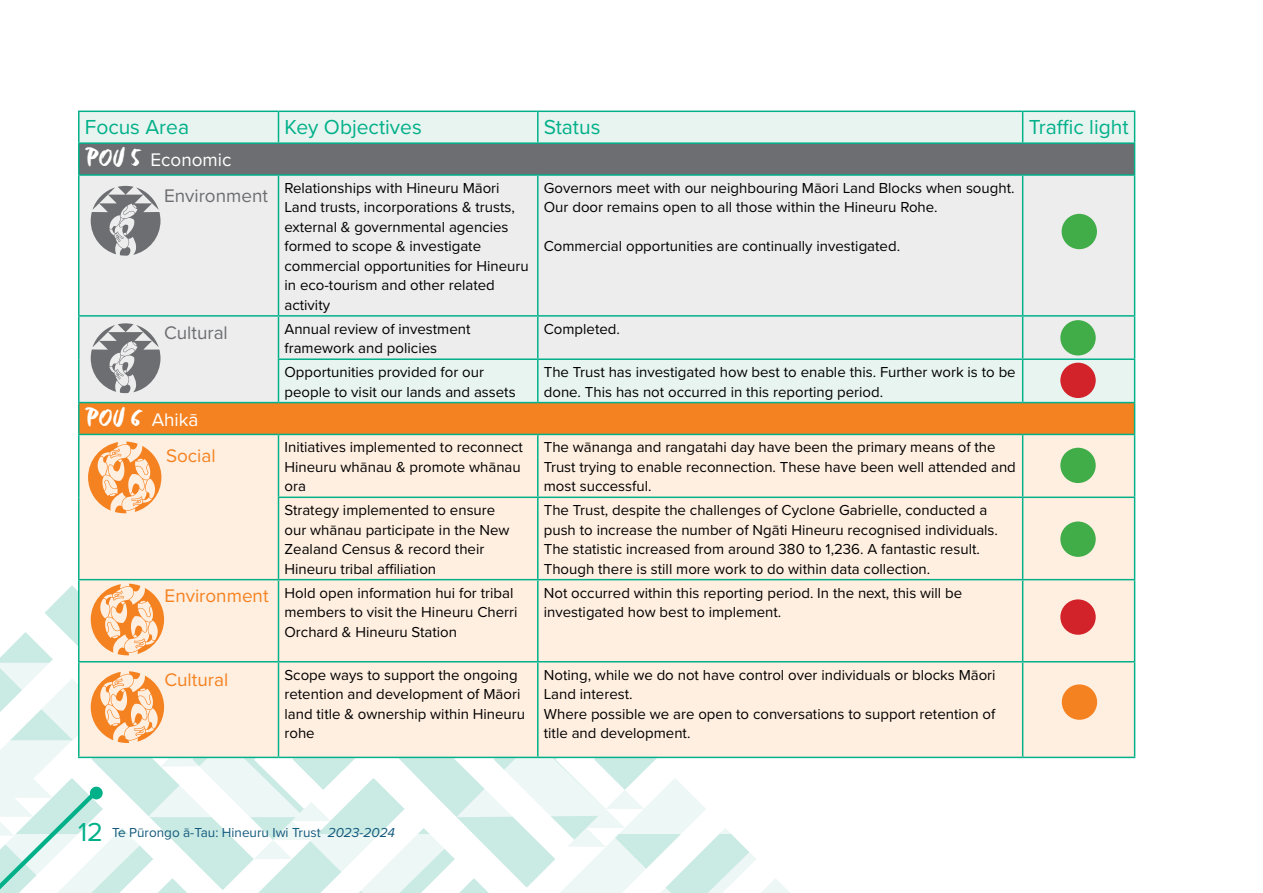
<style>
.page{position:relative;width:1263px;height:893px;background:#fff}
.page>*{position:absolute;margin:0;border:0;box-sizing:border-box;transform-origin:0 0}
.t1{font:21px "Proxima Nova";color:#00b089}
.t2{font:18.9px "Proxima Nova";color:#f58220}
.t3{font:18.9px "Proxima Nova";color:#fff}
.t4{font:18.9px "Proxima Nova";color:#6d6e71}
.t5{font:15px/19.5px "Proxima Nova";color:#000}
.t6{font:13.5px "Proxima Nova";color:#135a7d}
.s1{font-family:"Six Hands Brush";font-size:27px}
.s2{font-size:27px;color:#00b089}
.s3{font-style:italic}
</style>
<div class="page">
<div style="left:80px;top:112px;width:1054px;height:30px;background:#e8f4f0"></div>
<div style="left:79px;top:143px;width:1055px;height:32px;background:#6d6e71"></div>
<div style="left:80px;top:176px;width:1054px;height:226px;background:#ededee"></div>
<div style="left:79px;top:403px;width:1055px;height:31px;background:#f58220"></div>
<div style="left:80px;top:435px;width:1054px;height:322px;background:#ffefe1"></div>
<hr style="left:78px;top:111px;width:200px;height:1px;background:#00b089">
<hr style="left:78px;top:112px;width:2px;height:30px;background:#00b089">
<hr style="left:278px;top:111px;width:260px;height:1px;background:#00b089">
<hr style="left:278px;top:112px;width:1px;height:30px;background:#00b089">
<hr style="left:538px;top:111px;width:485px;height:1px;background:#00b089">
<hr style="left:537px;top:112px;width:1px;height:30px;background:#00b089">
<hr style="left:1023px;top:111px;width:112px;height:1px;background:#00b089">
<hr style="left:1022px;top:112px;width:1px;height:30px;background:#00b089">
<hr style="left:1134px;top:112px;width:1px;height:30px;background:#00b089">
<hr style="left:78px;top:142px;width:200px;height:2px;background:#00b089">
<hr style="left:78px;top:144px;width:2px;height:30px;background:#00b089">
<hr style="left:278px;top:142px;width:260px;height:2px;background:#00b089">
<hr style="left:538px;top:142px;width:485px;height:2px;background:#00b089">
<hr style="left:1023px;top:142px;width:112px;height:2px;background:#00b089">
<hr style="left:1134px;top:144px;width:1px;height:30px;background:#00b089">
<hr style="left:78px;top:174px;width:200px;height:2px;background:#00b089">
<hr style="left:78px;top:176px;width:2px;height:139px;background:#00b089">
<hr style="left:278px;top:174px;width:260px;height:2px;background:#00b089">
<hr style="left:278px;top:176px;width:1px;height:139px;background:#00b089">
<hr style="left:538px;top:174px;width:485px;height:2px;background:#00b089">
<hr style="left:537px;top:176px;width:1px;height:139px;background:#00b089">
<hr style="left:1023px;top:174px;width:112px;height:2px;background:#00b089">
<hr style="left:1022px;top:176px;width:1px;height:139px;background:#00b089">
<hr style="left:1134px;top:176px;width:1px;height:139px;background:#00b089">
<hr style="left:78px;top:315px;width:200px;height:2px;background:#00b089">
<hr style="left:78px;top:317px;width:2px;height:42px;background:#00b089">
<hr style="left:278px;top:315px;width:260px;height:2px;background:#00b089">
<hr style="left:278px;top:317px;width:1px;height:41px;background:#00b089">
<hr style="left:538px;top:315px;width:485px;height:2px;background:#00b089">
<hr style="left:537px;top:317px;width:1px;height:41px;background:#00b089">
<hr style="left:1023px;top:315px;width:112px;height:2px;background:#00b089">
<hr style="left:1022px;top:317px;width:1px;height:41px;background:#00b089">
<hr style="left:1134px;top:317px;width:1px;height:41px;background:#00b089">
<hr style="left:78px;top:359px;width:2px;height:43px;background:#00b089">
<hr style="left:278px;top:358px;width:260px;height:2px;background:#00b089">
<hr style="left:278px;top:360px;width:1px;height:42px;background:#00b089">
<hr style="left:538px;top:358px;width:485px;height:2px;background:#00b089">
<hr style="left:537px;top:360px;width:1px;height:42px;background:#00b089">
<hr style="left:1023px;top:358px;width:112px;height:2px;background:#00b089">
<hr style="left:1022px;top:360px;width:1px;height:42px;background:#00b089">
<hr style="left:1134px;top:360px;width:1px;height:42px;background:#00b089">
<hr style="left:78px;top:402px;width:200px;height:1px;background:#00b089">
<hr style="left:78px;top:403px;width:2px;height:31px;background:#00b089">
<hr style="left:278px;top:402px;width:260px;height:1px;background:#00b089">
<hr style="left:538px;top:402px;width:485px;height:1px;background:#00b089">
<hr style="left:1023px;top:402px;width:112px;height:1px;background:#00b089">
<hr style="left:1134px;top:403px;width:1px;height:31px;background:#00b089">
<hr style="left:78px;top:434px;width:200px;height:1px;background:#00b089">
<hr style="left:78px;top:435px;width:2px;height:62px;background:#00b089">
<hr style="left:278px;top:434px;width:260px;height:1px;background:#00b089">
<hr style="left:278px;top:435px;width:1px;height:62px;background:#00b089">
<hr style="left:538px;top:434px;width:485px;height:1px;background:#00b089">
<hr style="left:537px;top:435px;width:1px;height:62px;background:#00b089">
<hr style="left:1023px;top:434px;width:112px;height:1px;background:#00b089">
<hr style="left:1022px;top:435px;width:1px;height:62px;background:#00b089">
<hr style="left:1134px;top:435px;width:1px;height:62px;background:#00b089">
<hr style="left:78px;top:497px;width:2px;height:82px;background:#00b089">
<hr style="left:278px;top:497px;width:260px;height:1px;background:#00b089">
<hr style="left:278px;top:498px;width:1px;height:81px;background:#00b089">
<hr style="left:538px;top:497px;width:485px;height:1px;background:#00b089">
<hr style="left:537px;top:498px;width:1px;height:81px;background:#00b089">
<hr style="left:1023px;top:497px;width:112px;height:1px;background:#00b089">
<hr style="left:1022px;top:498px;width:1px;height:81px;background:#00b089">
<hr style="left:1134px;top:498px;width:1px;height:81px;background:#00b089">
<hr style="left:78px;top:579px;width:200px;height:1px;background:#00b089">
<hr style="left:78px;top:580px;width:2px;height:81px;background:#00b089">
<hr style="left:278px;top:579px;width:260px;height:1px;background:#00b089">
<hr style="left:278px;top:580px;width:1px;height:81px;background:#00b089">
<hr style="left:538px;top:579px;width:485px;height:1px;background:#00b089">
<hr style="left:537px;top:580px;width:1px;height:81px;background:#00b089">
<hr style="left:1023px;top:579px;width:112px;height:1px;background:#00b089">
<hr style="left:1022px;top:580px;width:1px;height:81px;background:#00b089">
<hr style="left:1134px;top:580px;width:1px;height:81px;background:#00b089">
<hr style="left:538px;top:661px;width:485px;height:1px;background:#00b089">
<hr style="left:1023px;top:661px;width:112px;height:1px;background:#00b089">
<hr style="left:1022px;top:662px;width:1px;height:95px;background:#00b089">
<hr style="left:1134px;top:662px;width:1px;height:95px;background:#00b089">
<hr style="left:538px;top:757px;width:485px;height:1px;background:#00b089">
<hr style="left:1023px;top:757px;width:112px;height:1px;background:#00b089">
<div style="left:1061px;top:214px;width:36px;height:35px;background:#41ad49;border-radius:50%"></div>
<div style="left:1060px;top:363px;width:36px;height:35px;background:#d2232a;border-radius:50%"></div>
<svg style="left:88px;top:442px;width:73px;height:71px;background:#fac190"></svg>
<div style="left:1060px;top:320px;width:36px;height:35px;background:#41ad49;border-radius:50%"></div>
<div style="left:1060px;top:448px;width:36px;height:35px;background:#41ad49;border-radius:50%"></div>
<div style="left:1060px;top:521px;width:36px;height:36px;background:#41ad49;border-radius:50%"></div>
<svg style="left:91px;top:186px;width:69px;height:70px;background:#a6a7a9"></svg>
<svg style="left:91px;top:323px;width:69px;height:70px;background:#a6a7a9"></svg>
<svg style="left:0;top:584px;width:845px;height:309px"></svg>
<div style="left:1060px;top:599px;width:36px;height:36px;background:#d2232a;border-radius:50%"></div>
<div style="left:1062px;top:684px;width:35px;height:36px;background:#f58220;border-radius:50%"></div>
<h1 class="t1" style="left:85px;top:111px;width:106px">Focus Area</h1>
<h1 class="t1" style="left:284px;top:111px;width:139px">Key Objectives</h1>
<h1 class="t1" style="left:544px;top:111px;width:58px">Status</h1>
<h1 class="t1" style="left:1029px;top:111px;width:101px">Traffic light</h1>
<p class="t3" style="left:85px;top:146px;width:148px"><span class="s1">POU 5</span> Economic</p>
<p class="t5" style="left:284px;top:177px;width:246px">Relationships with Hineuru Māori<br>Land trusts, incorporations &amp; trusts, external &amp; governmental agencies formed to scope &amp; investigate commercial opportunities for Hineuru in eco-tourism and other related activity</p>
<p class="t5" style="left:544px;top:177px;width:472px">Governors meet with our neighbouring Māori Land Blocks when sought.<br>Our door remains open to all those within the Hineuru Rohe.</p>
<p class="t4" style="left:164px;top:181px;width:106px">Environment</p>
<p class="t5" style="left:544px;top:236px;width:358px">Commercial opportunities are continually investigated.</p>
<p class="t4" style="left:164px;top:319px;width:65px">Cultural</p>
<p class="t3" style="left:85px;top:405px;width:115px"><span class="s1">POU 6</span> Ahikā</p>
<p class="t2" style="left:166px;top:441px;width:51px">Social</p>
<p class="t2" style="left:165px;top:581px;width:106px">Environment</p>
<p class="t2" style="left:164px;top:665px;width:65px">Cultural</p>
<p class="t5" style="left:284px;top:318px;width:188px">Annual review of investment framework and policies</p>
<p class="t5" style="left:544px;top:318px;width:78px">Completed.</p>
<p class="t5" style="left:284px;top:362px;width:233px">Opportunities provided for our people to visit our lands and assets</p>
<p class="t5" style="left:544px;top:362px;width:473px">The Trust has investigated how best to enable this. Further work is to be done. This has not occurred in this reporting period.</p>
<p class="t5" style="left:284px;top:437px;width:240px">Initiatives implemented to reconnect<br>Hineuru whānau &amp; promote whānau ora</p>
<p class="t5" style="left:544px;top:437px;width:474px">The wānanga and rangatahi day have been the primary means of the<br>Trust trying to enable reconnection. These have been well attended and most successful.</p>
<p class="t5" style="left:284px;top:500px;width:227px">Strategy implemented to ensure our whānau participate in the New<br>Zealand Census &amp; record their<br>Hineuru tribal affiliation</p>
<p class="t5" style="left:544px;top:500px;width:456px">The Trust, despite the challenges of Cyclone Gabrielle, conducted a push to increase the number of Ngāti Hineuru recognised individuals.<br>The statistic increased from around 380 to 1,236. A fantastic result.<br>Though there is still more work to do within data collection.</p>
<p class="t5" style="left:284px;top:582px;width:235px">Hold open information hui for tribal members to visit the Hineuru Cherri<br>Orchard &amp; Hineuru Station</p>
<p class="t5" style="left:544px;top:582px;width:420px">Not occurred within this reporting period. In the next, this will be investigated how best to implement.</p>
<p class="t5" style="left:284px;top:664px;width:242px">Scope ways to support the ongoing retention and development of Māori land title &amp; ownership within Hineuru rohe</p>
<p class="t5" style="left:544px;top:664px;width:453px">Noting, while we do not have control over individuals or blocks Māori Land interest.<br>Where possible we are open to conversations to support retention of title and development.</p>
<p class="t6" style="left:78px;top:823px;width:319px"><span class="s2">12</span> Te Pūrongo ā-Tau: Hineuru Iwi Trust <span class="s3">2023-2024</span></p>
</div>
